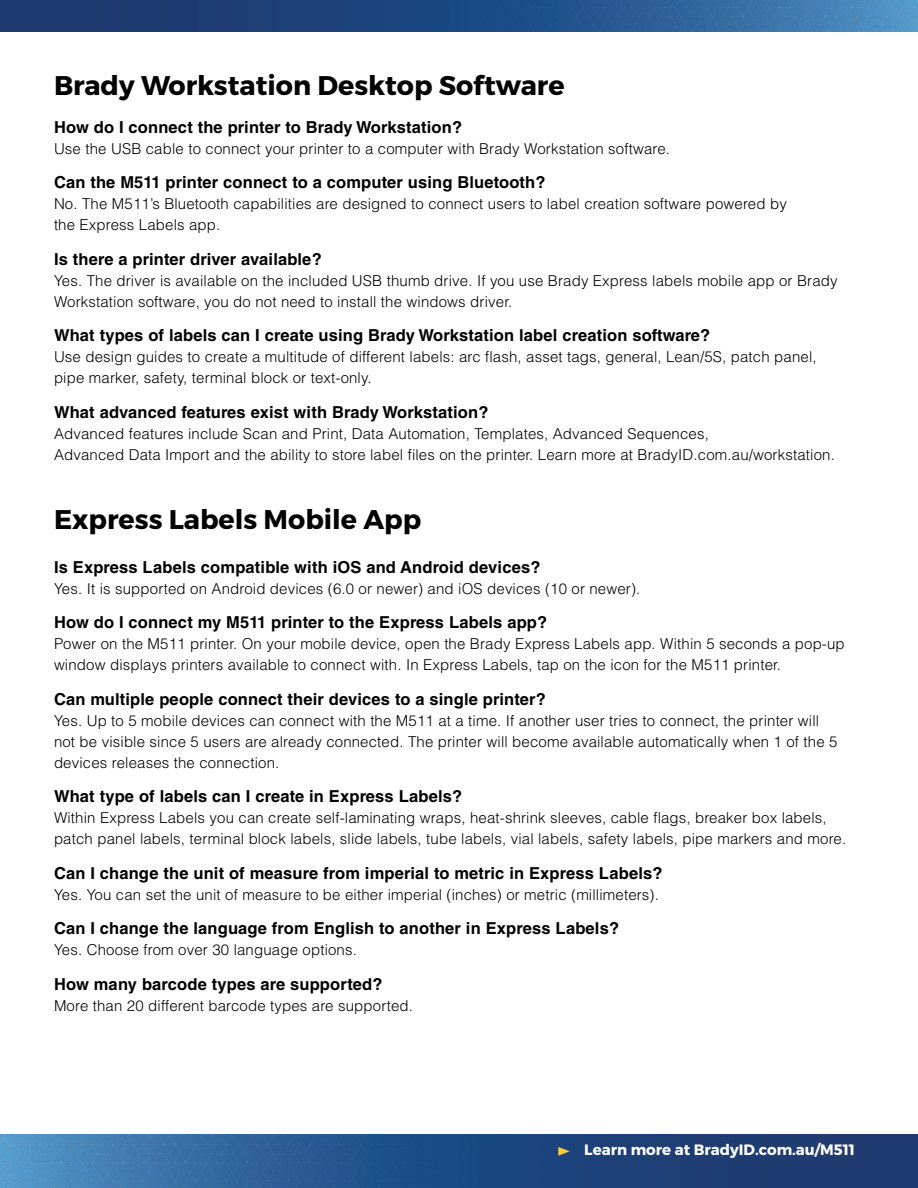
<style>
.page{position:relative;width:918px;height:1188px;background:#fff}
.page>*{position:absolute;margin:0;border:0;box-sizing:border-box;transform-origin:0 0}
.t1{font:700 27px "Montserrat";color:#010101}
.t2{font:700 16.5px "Helvetica LT Std";letter-spacing:.01em;color:#010101}
.t3{font:300 15px/21px "Helvetica LT Std";letter-spacing:.01em;color:#010101}
.t4{font:700 15px "Montserrat";color:#fff}
</style>
<div class="page">
<img style="left:0;top:0;width:918px;height:32px">
<img style="left:0;top:1134px;width:918px;height:54px">
<svg style="left:559px;top:1147px;width:11px;height:8px"></svg>
<h1 class="t1" style="left:54px;top:69px;width:512px">Brady Workstation Desktop Software</h1>
<p class="t2" style="left:54px;top:117px;width:410px">How do I connect the printer to Brady Workstation?</p>
<p class="t3" style="left:54px;top:138px;width:618px">Use the USB cable to connect your printer to a computer with Brady Workstation software.</p>
<p class="t2" style="left:54px;top:172px;width:493px">Can the M511 printer connect to a computer using Bluetooth?</p>
<p class="t3" style="left:54px;top:193px;width:734px">No. The M511’s Bluetooth capabilities are designed to connect users to label creation software powered by the Express Labels app.</p>
<p class="t2" style="left:54px;top:249px;width:269px">Is there a printer driver available?</p>
<p class="t3" style="left:54px;top:270px;width:785px">Yes. The driver is available on the included USB thumb drive. If you use Brady Express labels mobile app or Brady<br>Workstation software, you do not need to install the windows driver.</p>
<p class="t2" style="left:54px;top:325px;width:658px">What types of labels can I create using Brady Workstation label creation software?</p>
<p class="t3" style="left:54px;top:346px;width:764px">Use design guides to create a multitude of different labels: arc flash, asset tags, general, Lean/5S, patch panel, pipe marker, safety, terminal block or text-only.</p>
<p class="t2" style="left:54px;top:402px;width:436px">What advanced features exist with Brady Workstation?</p>
<p class="t3" style="left:54px;top:423px;width:782px">Advanced features include Scan and Print, Data Automation, Templates, Advanced Sequences,<br>Advanced Data Import and the ability to store label files on the printer. Learn more at BradyID.com.au/workstation.</p>
<h1 class="t1" style="left:54px;top:503px;width:369px">Express Labels Mobile App</h1>
<p class="t2" style="left:54px;top:557px;width:488px">Is Express Labels compatible with iOS and Android devices?</p>
<p class="t3" style="left:54px;top:578px;width:588px">Yes. It is supported on Android devices (6.0 or newer) and iOS devices (10 or newer).</p>
<p class="t2" style="left:54px;top:612px;width:495px">How do I connect my M511 printer to the Express Labels app?</p>
<p class="t3" style="left:54px;top:633px;width:792px">Power on the M511 printer. On your mobile device, open the Brady Express Labels app. Within 5 seconds a pop-up window displays printers available to connect with. In Express Labels, tap on the icon for the M511 printer.</p>
<p class="t2" style="left:54px;top:689px;width:493px">Can multiple people connect their devices to a single printer?</p>
<p class="t3" style="left:54px;top:710px;width:785px">Yes. Up to 5 mobile devices can connect with the M511 at a time. If another user tries to connect, the printer will not be visible since 5 users are already connected. The printer will become available automatically when 1 of the 5 devices releases the connection.</p>
<p class="t2" style="left:54px;top:786px;width:410px">What type of labels can I create in Express Labels?</p>
<p class="t3" style="left:54px;top:807px;width:794px">Within Express Labels you can create self-laminating wraps, heat-shrink sleeves, cable flags, breaker box labels, patch panel labels, terminal block labels, slide labels, tube labels, vial labels, safety labels, pipe markers and more.</p>
<p class="t2" style="left:54px;top:863px;width:610px">Can I change the unit of measure from imperial to metric in Express Labels?</p>
<p class="t3" style="left:54px;top:884px;width:606px">Yes. You can set the unit of measure to be either imperial (inches) or metric (millimeters).</p>
<p class="t2" style="left:54px;top:918px;width:567px">Can I change the language from English to another in Express Labels?</p>
<p class="t3" style="left:54px;top:939px;width:304px">Yes. Choose from over 30 language options.</p>
<p class="t2" style="left:54px;top:974px;width:330px">How many barcode types are supported?</p>
<p class="t3" style="left:54px;top:995px;width:361px">More than 20 different barcode types are supported.</p>
<p class="t4" style="left:584px;top:1140px;width:272px">Learn more at BradyID.com.au/M511</p>
</div>
